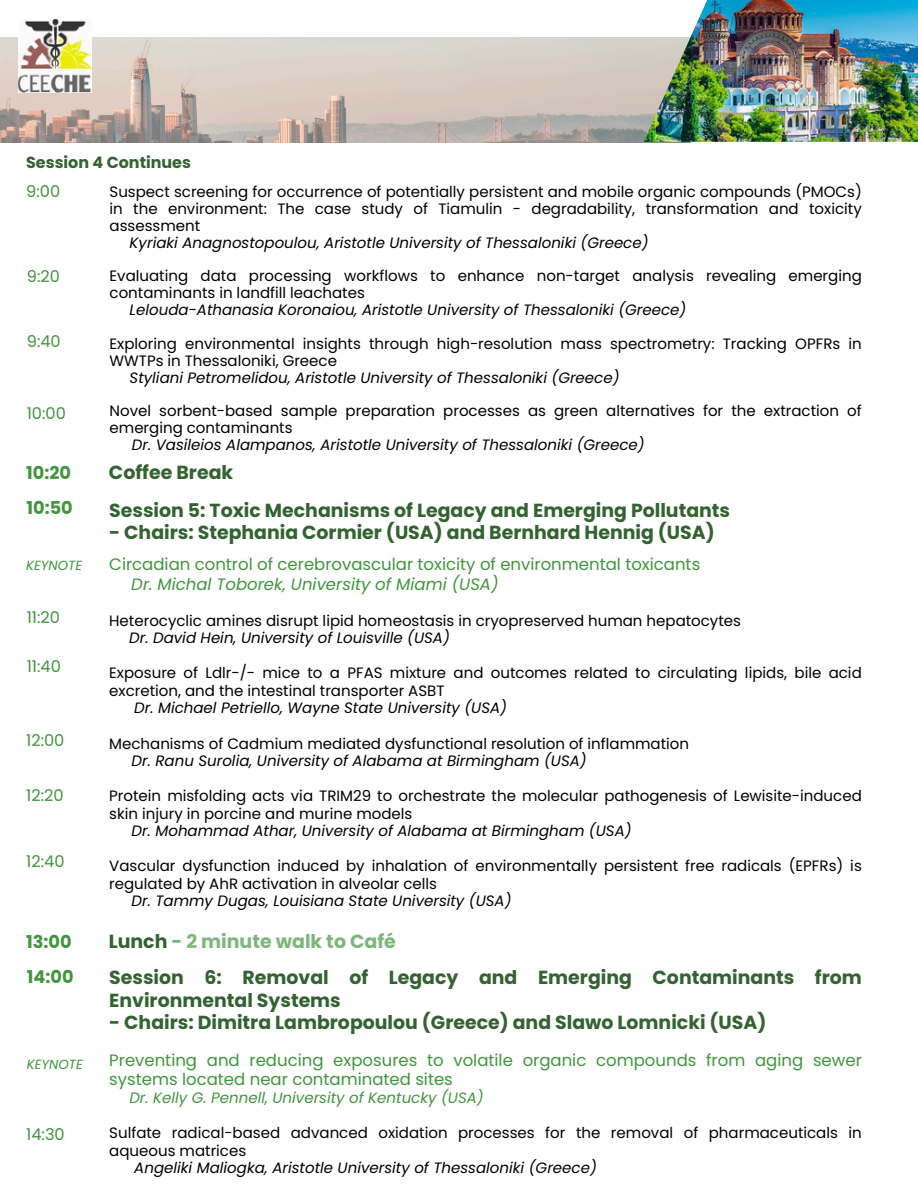
<style>
.page{position:relative;width:918px;height:1188px;background:#fff}
.page>*{position:absolute;margin:0;border:0;box-sizing:border-box;transform-origin:0 0}
.t1{font:700 18.9px/22px "Poppins";color:#326330}
.t2{font:700 18.9px "Poppins";color:#7db67b}
.t3{font:700 17.7px "Poppins";color:#40963d}
.t4{font:16.5px/19.4px "Poppins";color:#40963d}
.t5{font:16.2px "Poppins";color:#40963d}
.t6{font:700 15.9px "Poppins";color:#326330}
.t7{font:15px/17.5px "Poppins";color:#000}
.t8{font:italic 15px "Poppins";color:#000}
.t9{font:italic 15px "Poppins";color:#40963d}
.t10{font:italic 13.2px "Poppins";color:#40963d}
.s1{font-style:italic}
.s2{color:#326330}
</style>
<div class="page">
<img style="left:0;top:37px;width:644px;height:105px">
<img style="left:644px;top:0;width:274px;height:142px">
<img style="left:18px;top:19px;width:73px;height:73px">
<h1 class="t6" style="left:26px;top:152px;width:166px">Session 4 Continues</h1>
<h5 class="t5" style="left:26px;top:180px;width:36px">9:00</h5>
<h5 class="t5" style="left:27px;top:265px;width:35px">9:20</h5>
<h2 class="t5" style="left:27px;top:330px;width:36px">9:40</h2>
<h2 class="t5" style="left:27px;top:402px;width:41px">10:00</h2>
<h3 class="t7" style="left:110px;top:183px;width:754px">Suspect screening for occurrence of potentially persistent and mobile organic compounds (PMOCs)</h3>
<h3 class="t7" style="left:110px;top:200px;width:754px">in the environment: The case study of Tiamulin - degradability, transformation and toxicity</h3>
<h3 class="t7" style="left:110px;top:217px;width:92px">assessment</h3>
<h3 class="t8" style="left:130px;top:232px;width:520px">Kyriaki Anagnostopoulou, Aristotle University of Thessaloniki (Greece)</h3>
<h3 class="t7" style="left:110px;top:267px;width:754px">Evaluating data processing workflows to enhance non-target analysis revealing emerging</h3>
<h3 class="t7" style="left:110px;top:284px;width:257px">contaminants in landfill leachates</h3>
<h3 class="t8" style="left:130px;top:299px;width:558px">Lelouda-Athanasia Koronaiou, Aristotle University of Thessaloniki (Greece)</h3>
<h3 class="t7" style="left:110px;top:335px;width:754px">Exploring environmental insights through high-resolution mass spectrometry: Tracking OPFRs in</h3>
<h3 class="t7" style="left:110px;top:352px;width:229px">WWTPs in Thessaloniki, Greece</h3>
<h3 class="t8" style="left:130px;top:367px;width:491px">Styliani Petromelidou, Aristotle University of Thessaloniki (Greece)</h3>
<h1 class="t7" style="left:110px;top:402px;width:754px">Novel sorbent-based sample preparation processes as green alternatives for the extraction of</h1>
<h1 class="t7" style="left:110px;top:419px;width:185px">emerging contaminants</h1>
<h1 class="t8" style="left:132px;top:434px;width:514px">Dr. Vasileios Alampanos, Aristotle University of Thessaloniki (Greece)</h1>
<p class="t3" style="left:26px;top:461px;width:46px">10:20</p>
<p class="t1" style="left:109px;top:461px;width:126px">Coffee Break</p>
<h4 class="t1" style="left:109px;top:499px;width:622px">Session 5: Toxic Mechanisms of Legacy and Emerging Pollutants</h4>
<h4 class="t1" style="left:109px;top:521px;width:607px">- Chairs: Stephania Cormier (USA) and Bernhard Hennig (USA)</h4>
<h3 class="t4" style="left:131px;top:555px;width:570px;text-indent:-22px">Circadian control of cerebrovascular toxicity of environmental toxicants<br><span class="s1">Dr. Michal Toborek, University of Miami (USA)</span></h3>
<h3 class="t7" style="left:129px;top:612px;width:613px;text-indent:-20px">Heterocyclic amines disrupt lipid homeostasis in cryopreserved human hepatocytes<br><span class="s1">Dr. David Hein, University of Louisville (USA)</span></h3>
<h3 class="t7" style="left:109px;top:664px;width:754px">Exposure of Ldlr-/- mice to a PFAS mixture and outcomes related to circulating lipids, bile acid</h3>
<h3 class="t7" style="left:109px;top:682px;width:337px">excretion, and the intestinal transporter ASBT</h3>
<h3 class="t8" style="left:134px;top:698px;width:374px">Dr. Michael Petriello, Wayne State University (USA)</h3>
<h3 class="t7" style="left:132px;top:735px;width:559px;text-indent:-22px">Mechanisms of Cadmium mediated dysfunctional resolution of inflammation<br><span class="s1">Dr. Ranu Surolia, University of Alabama at Birmingham (USA)</span></h3>
<h5 class="t7" style="left:109px;top:787px;width:754px">Protein misfolding acts via TRIM29 to orchestrate the molecular pathogenesis of Lewisite-induced</h5>
<h5 class="t7" style="left:109px;top:805px;width:305px">skin injury in porcine and murine models</h5>
<h5 class="t8" style="left:132px;top:821px;width:501px">Dr. Mohammad Athar, University of Alabama at Birmingham (USA)</h5>
<h5 class="t7" style="left:109px;top:857px;width:754px">Vascular dysfunction induced by inhalation of environmentally persistent free radicals (EPFRs) is</h5>
<h5 class="t7" style="left:109px;top:875px;width:329px">regulated by AhR activation in alveolar cells</h5>
<h5 class="t8" style="left:132px;top:891px;width:381px">Dr. Tammy Dugas, Louisiana State University (USA)</h5>
<h5 class="t3" style="left:26px;top:495px;width:48px">10:50</h5>
<h5 class="t10" style="left:26px;top:556px;width:58px">KEYNOTE</h5>
<h1 class="t5" style="left:27px;top:606px;width:35px">11:20</h1>
<h2 class="t5" style="left:27px;top:655px;width:36px">11:40</h2>
<h1 class="t5" style="left:26px;top:729px;width:40px">12:00</h1>
<h2 class="t5" style="left:26px;top:784px;width:39px">12:20</h2>
<h5 class="t5" style="left:26px;top:850px;width:40px">12:40</h5>
<h3 class="t3" style="left:26px;top:929px;width:47px">13:00</h3>
<p class="t2" style="left:109px;top:928px;width:289px"><span class="s2">Lunch</span> - 2 minute walk to Café</p>
<h3 class="t3" style="left:27px;top:964px;width:48px">14:00</h3>
<h5 class="t1" style="left:109px;top:967px;width:754px">Session 6: Removal of Legacy and Emerging Contaminants from<br>Environmental Systems</h5>
<h5 class="t1" style="left:109px;top:1011px;width:659px">- Chairs: Dimitra Lambropoulou (Greece) and Slawo Lomnicki (USA)</h5>
<h5 class="t4" style="left:109px;top:1051px;width:754px">Preventing and reducing exposures to volatile organic compounds from aging sewer systems located near contaminated sites</h5>
<h5 class="t9" style="left:129px;top:1087px;width:356px">Dr. Kelly G. Pennell, University of Kentucky (USA)</h5>
<h5 class="t7" style="left:109px;top:1124px;width:754px">Sulfate radical-based advanced oxidation processes for the removal of pharmaceuticals in</h5>
<h5 class="t7" style="left:109px;top:1142px;width:138px">aqueous matrices</h5>
<h5 class="t8" style="left:134px;top:1158px;width:464px">Angeliki Maliogka, Aristotle University of Thessaloniki (Greece)</h5>
<h5 class="t10" style="left:27px;top:1055px;width:58px">KEYNOTE</h5>
<h5 class="t5" style="left:26px;top:1123px;width:40px">14:30</h5>
</div>
